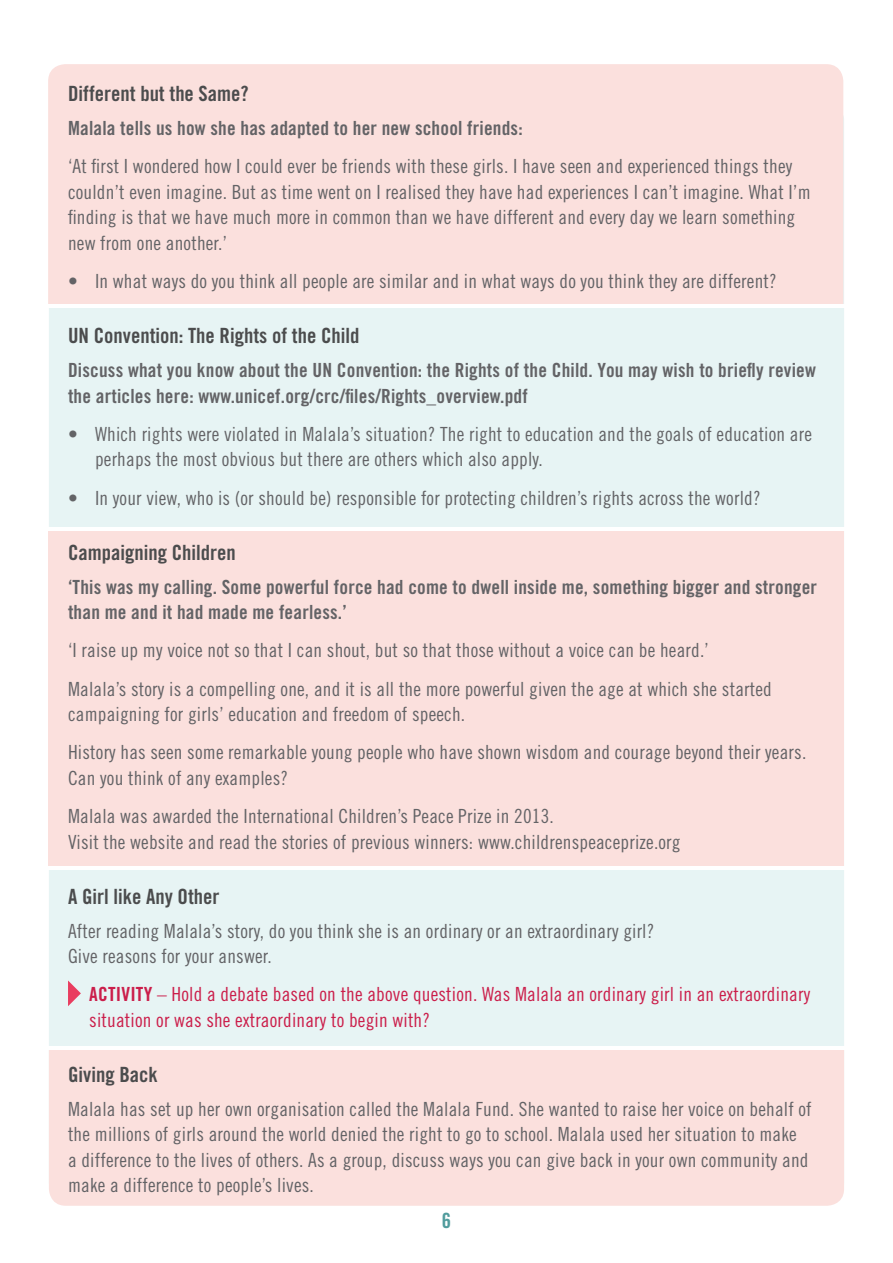
<style>
.page{position:relative;width:893px;height:1263px;background:#fff}
.page>*{position:absolute;margin:0;border:0;box-sizing:border-box;transform-origin:0 0}
.t1{font:21px "Trade Gothic Bold Cond Twenty";color:#4b4c4d}
.t2{font:21px "Trade Gothic Bold Cond Twenty";color:#519c9d}
.t3{font:19.5px/25.5px "Trade Gothic Cond Eighteen";letter-spacing:.01em;color:#636366}
.t4{font:19.5px/25.5px "Trade Gothic Bold Cond Twenty";letter-spacing:.01em;color:#636366}
.t5{font:19.5px/25.5px "Trade Gothic Cond Eighteen";letter-spacing:.01em;color:#cb1e4a}
.s1{font-family:"Trade Gothic Bold Cond Twenty"}
</style>
<div class="page">
<div style="left:49px;top:111px;width:795px;height:1081px;background:#e7f4f4;border-radius:9px"></div>
<div style="left:49px;top:1049px;width:795px;height:157px;background:#fbe0dd"></div>
<div style="left:48px;top:64px;width:795px;height:240px;background:#fbe0dd"></div>
<div style="left:49px;top:527px;width:795px;height:340px;background:#fbe0dd"></div>
<svg style="left:68px;top:980px;width:13px;height:26px"></svg>
<hr style="left:9px;top:304px;width:884px;height:4px;background:#fff">
<hr style="left:9px;top:527px;width:884px;height:3px;background:#fff">
<hr style="left:9px;top:866px;width:884px;height:3px;background:#fff">
<hr style="left:9px;top:1046px;width:884px;height:3px;background:#fff">
<p class="t1" style="left:68px;top:81px;width:182px">Different but the Same?</p>
<p class="t4" style="left:68px;top:115px;width:456px">Malala tells us how she has adapted to her new school friends:</p>
<p class="t3" style="left:68px;top:153px;width:744px">‘At first I wondered how I could ever be friends with these girls. I have seen and experienced things they couldn’t even imagine. But as time went on I realised they have had experiences I can’t imagine. What I’m finding is that we have much more in common than we have different and every day we learn something new from one another.’</p>
<p class="t3" style="left:68px;top:268px;width:710px">• In what ways do you think all people are similar and in what ways do you think they are different?</p>
<p class="t1" style="left:68px;top:323px;width:293px">UN Convention: The Rights of the Child</p>
<p class="t4" style="left:68px;top:357px;width:749px">Discuss what you know about the UN Convention: the Rights of the Child. You may wish to briefly review the articles here: www.unicef.org/crc/files/Rights_overview.pdf</p>
<p class="t3" style="left:95px;top:421px;width:718px;text-indent:-27px">• Which rights were violated in Malala’s situation? The right to education and the goals of education are perhaps the most obvious but there are others which also apply.</p>
<p class="t3" style="left:68px;top:485px;width:694px">• In your view, who is (or should be) responsible for protecting children’s rights across the world?</p>
<p class="t1" style="left:68px;top:539px;width:169px">Campaigning Children</p>
<p class="t4" style="left:68px;top:574px;width:751px">‘This was my calling. Some powerful force had come to dwell inside me, something bigger and stronger than me and it had made me fearless.’</p>
<p class="t3" style="left:68px;top:631px;width:705px;line-height:38.2px">‘I raise up my voice not so that I can shout, but so that those without a voice can be heard.’<br>Malala’s story is a compelling one, and it is all the more powerful given the age at which she started</p>
<p class="t3" style="left:68px;top:695px;width:740px;line-height:38.2px">campaigning for girls’ education and freedom of speech.<br>History has seen some remarkable young people who have shown wisdom and courage beyond their years.</p>
<p class="t3" style="left:68px;top:759px;width:487px;line-height:38.2px">Can you think of any examples?<br>Malala was awarded the International Children’s Peace Prize in 2013.</p>
<p class="t3" style="left:68px;top:829px;width:614px">Visit the website and read the stories of previous winners: www.childrenspeaceprize.org</p>
<p class="t1" style="left:68px;top:883px;width:153px">A Girl like Any Other</p>
<p class="t3" style="left:68px;top:918px;width:588px">After reading Malala’s story, do you think she is an ordinary or an extraordinary girl?<br>Give reasons for your answer.</p>
<p class="t5" style="left:89px;top:981px;width:722px"><span class="s1">ACTIVITY</span> – Hold a debate based on the above question. Was Malala an ordinary girl in an extraordinary situation or was she extraordinary to begin with?</p>
<p class="t1" style="left:68px;top:1062px;width:91px">Giving Back</p>
<p class="t3" style="left:68px;top:1096px;width:745px">Malala has set up her own organisation called the Malala Fund. She wanted to raise her voice on behalf of the millions of girls around the world denied the right to go to school. Malala used her situation to make<br>a difference to the lives of others. As a group, discuss ways you can give back in your own community and make a difference to people’s lives.</p>
<p class="t2" style="left:442px;top:1207px;width:11px">6</p>
</div>
